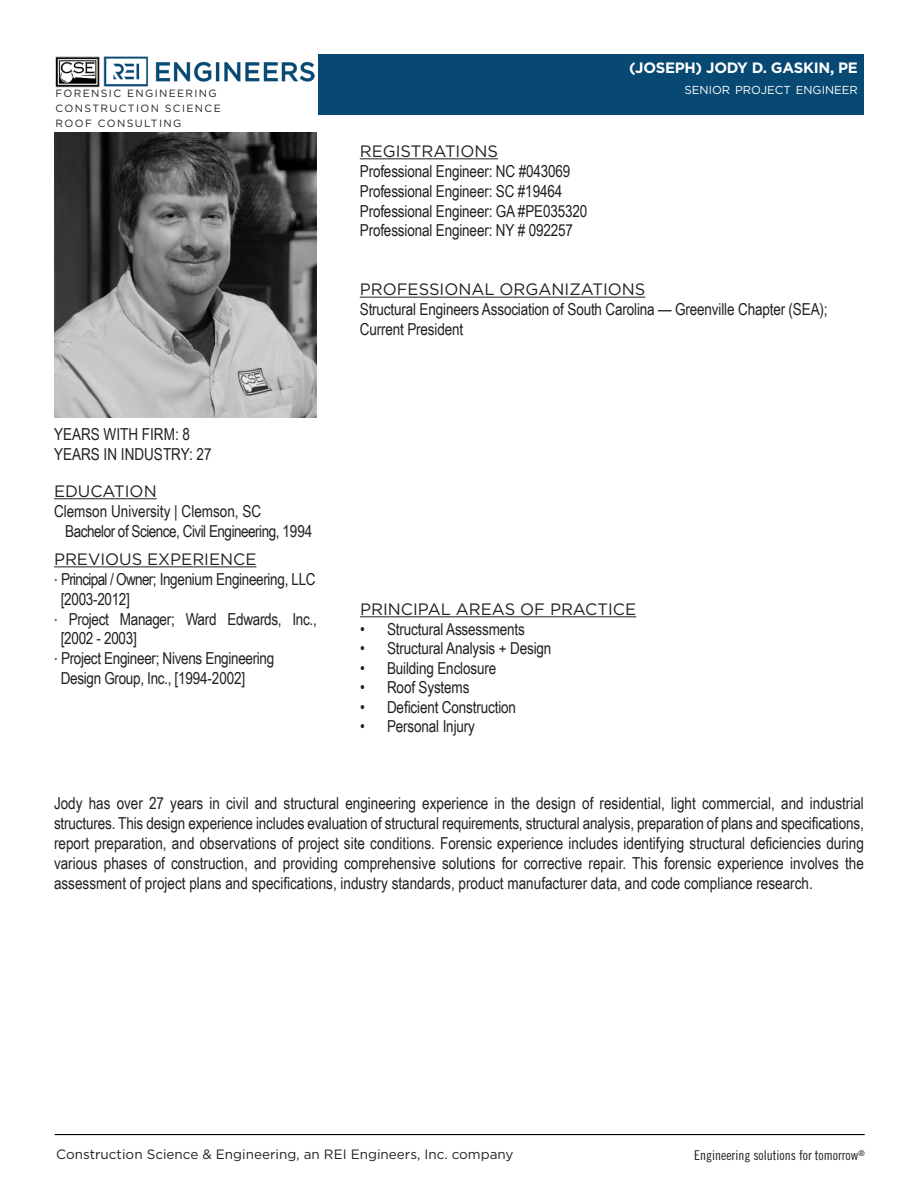
<style>
.page{position:relative;width:918px;height:1188px;background:#fff}
.page>*{position:absolute;margin:0;border:0;box-sizing:border-box;transform-origin:0 0}
.t1{font:16.5px/19.8px "Arial Narrow";letter-spacing:-.01em;color:#231f20}
.t2{font:16.5px "Gotham";color:#231f20}
.t3{font:16.5px/19.8px "Arial Narrow";letter-spacing:-.03em;color:#231f20}
.t4{font:700 15px "Gotham";letter-spacing:-.02em;color:#fff}
.t5{font:13.5px "Gotham";color:#231f20}
.t6{font:13.5px "Trade Gothic LT Std Cn 18";color:#231f20}
.t7{font:11.55px "Gotham";color:#fff}
.t8{font:10.5px/15px "Gotham";letter-spacing:.13em;color:#231f20}
.s1{font-family:"Segoe UI"}
</style>
<div class="page">
<hr style="left:360px;top:158px;width:138px;height:1px;background:#231f20">
<hr style="left:360px;top:297px;width:285px;height:1px;background:#231f20">
<img style="left:54px;top:133px;width:263px;height:285px">
<hr style="left:55px;top:1134px;width:810px;height:1px;background:#000">
<hr style="left:54px;top:498px;width:103px;height:1px;background:#231f20">
<hr style="left:54px;top:566px;width:202px;height:1px;background:#231f20">
<div style="left:318px;top:54px;width:546px;height:60px;background:#074973"></div>
<img style="left:55px;top:56px;width:260px;height:32px">
<hr style="left:360px;top:616px;width:276px;height:1px;background:#231f20">
<p class="t4" style="left:629px;top:58px;width:230px">(JOSEPH) JODY D. GASKIN, PE</p>
<p class="t8" style="left:56px;top:86px;width:163px">FORENSIC ENGINEERING</p>
<p class="t7" style="left:684px;top:83px;width:175px">SENIOR PROJECT ENGINEER</p>
<p class="t8" style="left:56px;top:101px;width:167px">CONSTRUCTION SCIENCE<br>ROOF CONSULTING</p>
<p class="t2" style="left:360px;top:141px;width:140px">REGISTRATIONS</p>
<p class="t1" style="left:360px;top:161px;width:229px">Professional Engineer: NC #043069<br>Professional Engineer: SC #19464<br>Professional Engineer: GA #PE035320<br>Professional Engineer: NY # 092257</p>
<p class="t1" style="left:54px;top:424px;width:159px">YEARS WITH FIRM: 8<br>YEARS IN INDUSTRY: 27</p>
<p class="t2" style="left:54px;top:481px;width:104px">EDUCATION</p>
<p class="t3" style="left:65px;top:501px;width:249px;text-indent:-11px">Clemson University | Clemson, SC<br>Bachelor of Science, Civil Engineering, 1994</p>
<p class="t2" style="left:54px;top:549px;width:204px">PREVIOUS EXPERIENCE</p>
<p class="t1" style="left:54px;top:569px;width:263px"><span class="s1">·</span> Principal / Owner; Ingenium Engineering, LLC</p>
<p class="t1" style="left:61px;top:589px;width:71px">[2003-2012]</p>
<p class="t1" style="left:54px;top:608px;width:264px"><span class="s1">·</span> Project Manager; Ward Edwards, Inc.,</p>
<p class="t1" style="left:61px;top:628px;width:77px">[2002 - 2003]</p>
<p class="t1" style="left:54px;top:648px;width:222px"><span class="s1">·</span> Project Engineer; Nivens Engineering</p>
<p class="t1" style="left:61px;top:668px;width:186px">Design Group, Inc., [1994-2002]</p>
<p class="t2" style="left:360px;top:279px;width:287px">PROFESSIONAL ORGANIZATIONS</p>
<p class="t1" style="left:360px;top:299px;width:469px">Structural Engineers Association of South Carolina — Greenville Chapter (SEA);<br>Current President</p>
<p class="t2" style="left:360px;top:599px;width:278px">PRINCIPAL AREAS OF PRACTICE</p>
<p class="t1" style="left:360px;top:618px;width:166px">• Structural Assessments</p>
<p class="t1" style="left:360px;top:638px;width:193px">• Structural Analysis + Design</p>
<p class="t1" style="left:360px;top:657px;width:138px">• Building Enclosure</p>
<p class="t1" style="left:360px;top:677px;width:111px">• Roof Systems</p>
<p class="t1" style="left:360px;top:696px;width:158px">• Deficient Construction</p>
<p class="t1" style="left:360px;top:716px;width:116px">• Personal Injury</p>
<p class="t1" style="left:54px;top:793px;width:811px;text-align:justify">Jody has over 27 years in civil and structural engineering experience in the design of residential, light commercial, and industrial structures. This design experience includes evaluation of structural requirements, structural analysis, preparation of plans and specifications, report preparation, and observations of project site conditions. Forensic experience includes identifying structural deficiencies during various phases of construction, and providing comprehensive solutions for corrective repair. This forensic experience involves the assessment of project plans and specifications, industry standards, product manufacturer data, and code compliance research.</p>
<p class="t5" style="left:56px;top:1146px;width:459px">Construction Science &amp; Engineering, an REI Engineers, Inc. company</p>
<p class="t6" style="left:694px;top:1147px;width:172px">Engineering solutions for tomorrow<sup>®</sup></p>
</div>
